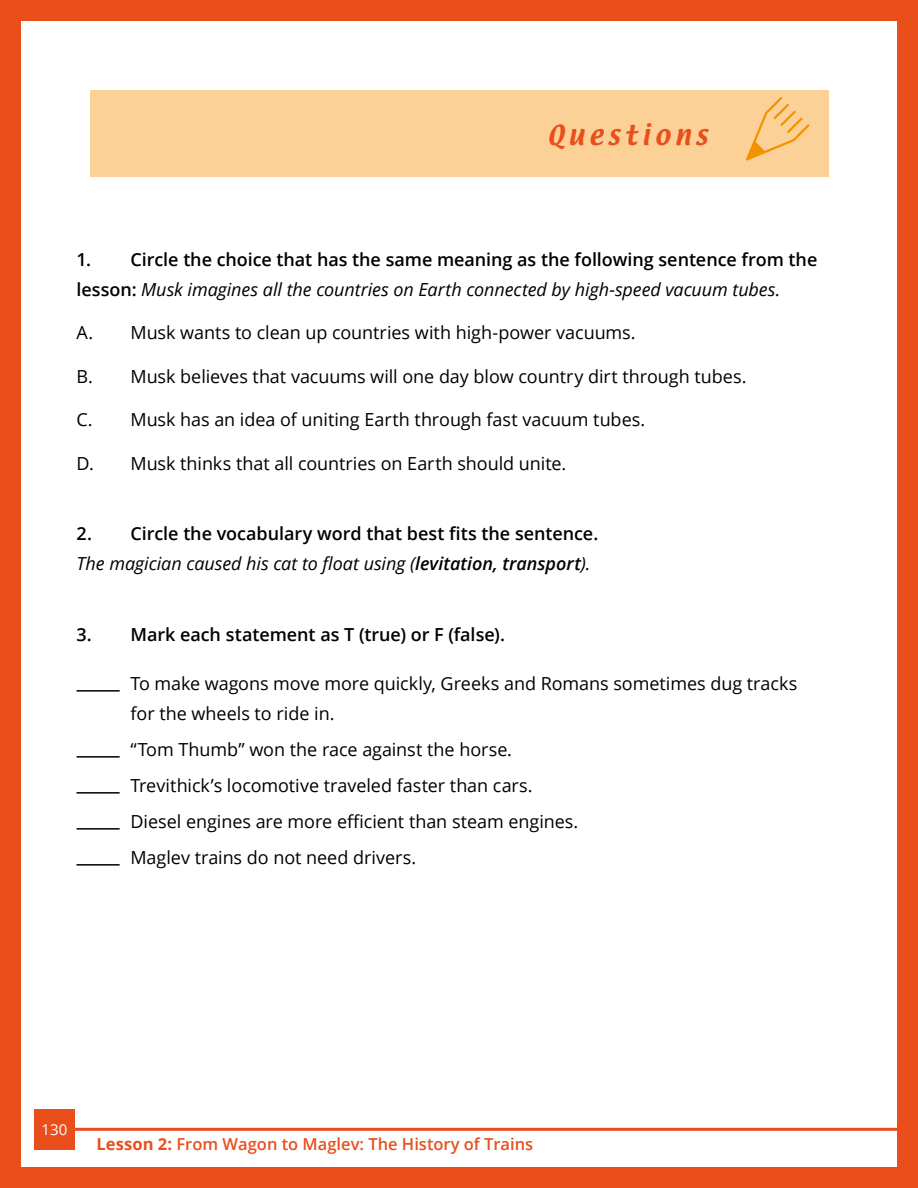
<style>
.page{position:relative;width:918px;height:1188px;background:#e94e1b}
.page>*{position:absolute;margin:0;border:0;box-sizing:border-box;transform-origin:0 0}
.t1{font:24px "Textile";letter-spacing:.2em;color:#e94e1b}
.t2{font:18px/36px "Open Sans";letter-spacing:-.005em;color:#000}
.t3{font:600 18px/30px "Open Sans";letter-spacing:-.005em;color:#000}
.t4{font:600 16.5px "Open Sans";color:#e94e1b}
.t5{font:15px "Open Sans";color:#fff}
.s1{font-weight:400;font-style:italic}
.s2{font-style:italic}
.s3{font-weight:700}
</style>
<div class="page">
<div style="left:21px;top:21px;width:876px;height:1146px;background:#fff"></div>
<div style="left:34px;top:1109px;width:41px;height:41px;background:#e94e1b"></div>
<hr style="left:64px;top:1128px;width:854px;height:3px;background:#e94e1b">
<div style="left:90px;top:90px;width:738px;height:86px;background:#fcd198"></div>
<svg style="left:746px;top:97px;width:63px;height:64px"></svg>
<hr style="left:77px;top:690px;width:43px;height:2px;background:#000">
<hr style="left:77px;top:756px;width:43px;height:2px;background:#000">
<hr style="left:77px;top:792px;width:43px;height:2px;background:#000">
<hr style="left:77px;top:828px;width:43px;height:2px;background:#000">
<hr style="left:77px;top:864px;width:43px;height:2px;background:#000">
<h1 class="t1" style="left:547px;top:118px;width:162px">QUESTIONS</h1>
<p class="t3" style="left:77px;top:244px;width:742px">1. Circle the choice that has the same meaning as the following sentence from the lesson: <span class="s1">Musk imagines all the countries on Earth connected by high-speed vacuum tubes.</span></p>
<p class="t2" style="left:77px;top:314px;width:561px">A. Musk wants to clean up countries with high-power vacuums.</p>
<p class="t2" style="left:77px;top:358px;width:671px">B. Musk believes that vacuums will one day blow country dirt through tubes.</p>
<p class="t2" style="left:77px;top:401px;width:570px">C. Musk has an idea of uniting Earth through fast vacuum tubes.</p>
<p class="t2" style="left:77px;top:445px;width:491px">D. Musk thinks that all countries on Earth should unite.</p>
<p class="t3" style="left:77px;top:518px;width:523px">2. Circle the vocabulary word that best fits the sentence.<br><span class="s1">The magician caused his cat to float using (</span><span class="s2">levitation, transport</span><span class="s1">).</span></p>
<p class="t3" style="left:76px;top:619px;width:430px">3. Mark each statement as T (true) or F (false).</p>
<p class="t2" style="left:130px;top:668px;width:668px;line-height:30px">To make wagons move more quickly, Greeks and Romans sometimes dug tracks for the wheels to ride in.</p>
<p class="t2" style="left:130px;top:731px;width:449px">“Tom Thumb” won the race against the horse.<br>Trevithick’s locomotive traveled faster than cars.<br>Diesel engines are more efficient than steam engines.<br>Maglev trains do not need drivers.</p>
<p class="t5" style="left:42px;top:1119px;width:27px">130</p>
<p class="t4" style="left:97px;top:1132px;width:438px"><span class="s3">Lesson 2:</span> From Wagon to Maglev: The History of Trains</p>
</div>
